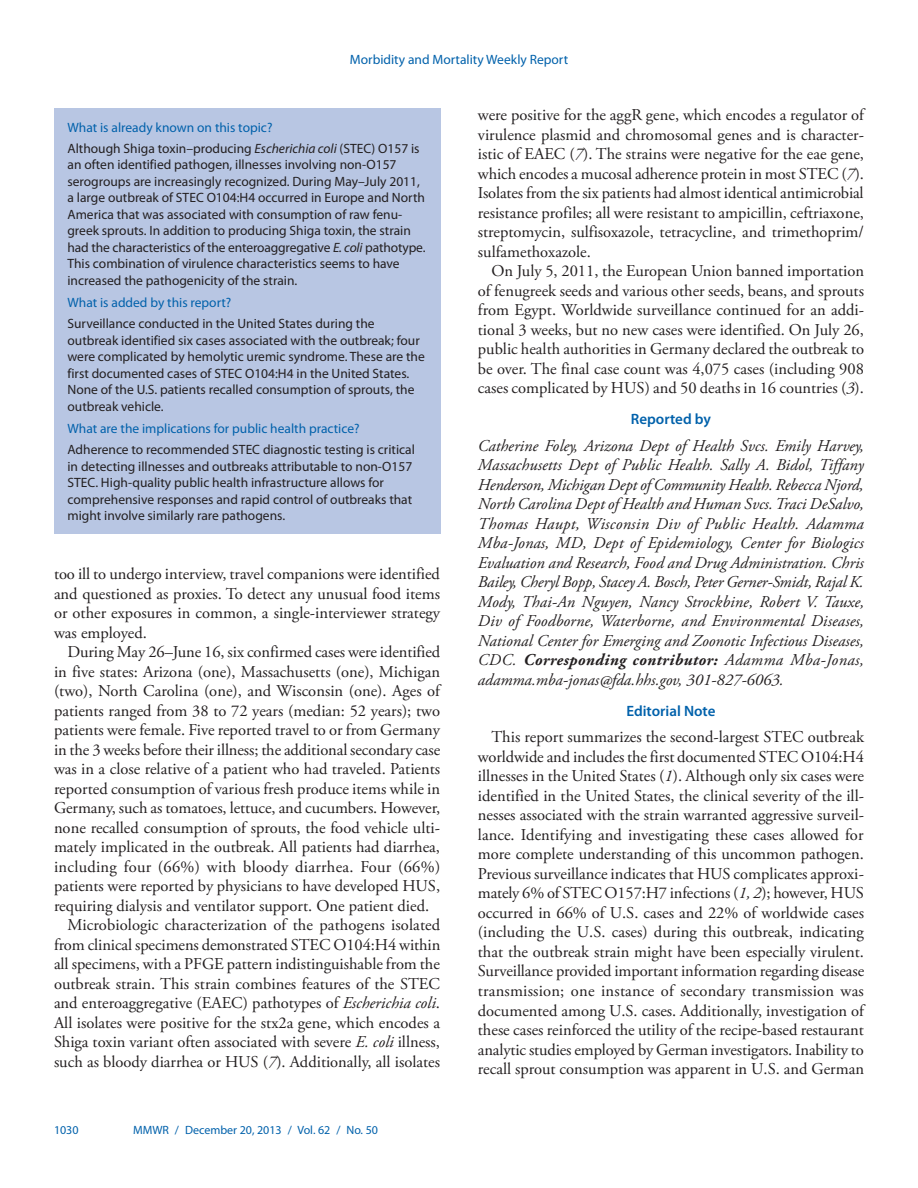
<style>
.page{position:relative;width:918px;height:1188px;background:#fff}
.page>*{position:absolute;margin:0;border:0;box-sizing:border-box;transform-origin:0 0}
.body_copy{font:16.5px/19.5px "Adobe Garamond Pro";color:#231f20;text-align:justify}
.reported_by_text{font:italic 16.5px/19.5px "Adobe Garamond Pro";color:#231f20;text-align:justify}
.headline3{font:600 15px "Myriad Pro";color:#0161ab}
.fb_answer{font:13.5px/16.5px "Myriad Pro";color:#231f20}
.fb_question{font:13.5px "Myriad Pro";color:#0161ab}
.t1{font:12px "Myriad Pro";color:#0161ab}
.s1{font-style:italic}
.s2{font-weight:700}
</style>
<div class="page">
<div style="left:54px;top:108px;width:386px;height:426px;background:#b8c6e3"></div>
<p class="fb_question" style="left:350px;top:51px;width:220px">Morbidity and Mortality Weekly Report</p>
<p class="fb_question" style="left:68px;top:119px;width:206px">What is already known on this topic?</p>
<p class="fb_answer" style="left:68px;top:140px;width:360px">Although Shiga toxin–producing <span class="s1">Escherichia coli</span> (STEC) O157 is an often identified pathogen, illnesses involving non-O157 serogroups are increasingly recognized. During May–July 2011, a large outbreak of STEC O104:H4 occurred in Europe and North America that was associated with consumption of raw fenu&shy;greek sprouts. In addition to producing Shiga toxin, the strain had the characteristics of the enteroaggregative <span class="s1">E. coli</span> pathotype.<br>This combination of virulence characteristics seems to have increased the pathogenicity of the strain.</p>
<p class="fb_question" style="left:68px;top:294px;width:165px">What is added by this report?</p>
<p class="fb_answer" style="left:68px;top:315px;width:359px">Surveillance conducted in the United States during the outbreak identified six cases associated with the outbreak; four were complicated by hemolytic uremic syndrome. These are the first documented cases of STEC O104:H4 in the United States.<br>None of the U.S. patients recalled consumption of sprouts, the outbreak vehicle.</p>
<p class="fb_question" style="left:68px;top:420px;width:294px">What are the implications for public health practice?</p>
<p class="fb_answer" style="left:68px;top:441px;width:349px">Adherence to recommended STEC diagnostic testing is critical in detecting illnesses and outbreaks attributable to non-O157<br>STEC. High-quality public health infrastructure allows for comprehensive responses and rapid control of outbreaks that might involve similarly rare pathogens.</p>
<p class="body_copy" style="left:54px;top:565px;width:388px">too ill to undergo interview, travel companions were identified and questioned as proxies. To detect any unusual food items or other exposures in common, a single-interviewer strategy was employed.</p>
<p class="body_copy" style="left:54px;top:643px;width:388px;text-indent:13px">During May 26–June 16, six confirmed cases were identified in five states: Arizona (one), Massachusetts (one), Michigan (two), North Carolina (one), and Wisconsin (one). Ages of patients ranged from 38 to 72 years (median: 52 years); two patients were female. Five reported travel to or from Germany in the 3 weeks before their illness; the additional secondary case was in a close relative of a patient who had traveled. Patients reported consumption of various fresh produce items while in Germany, such as tomatoes, lettuce, and cucumbers. However, none recalled consumption of sprouts, the food vehicle ulti&shy;mately implicated in the outbreak. All patients had diarrhea, including four (66%) with bloody diarrhea. Four (66%) patients were reported by physicians to have developed HUS, requiring dialysis and ventilator support. One patient died.</p>
<p class="body_copy" style="left:54px;top:916px;width:388px;text-indent:13px">Microbiologic characterization of the pathogens isolated from clinical specimens demonstrated STEC O104:H4 within all specimens, with a PFGE pattern indistinguishable from the outbreak strain. This strain combines features of the STEC and enteroaggregative (EAEC) pathotypes of <span class="s1">Escherichia coli</span>.<br>All isolates were positive for the stx2a gene, which encodes a Shiga toxin variant often associated with severe <span class="s1">E. coli</span> illness, such as bloody diarrhea or HUS (<span class="s1">7</span>). Additionally, all isolates</p>
<p class="t1" style="left:54px;top:1123px;width:26px">1030</p>
<p class="t1" style="left:133px;top:1123px;width:246px">MMWR / December 20, 2013 / Vol. 62 / No. 50</p>
<p class="body_copy" style="left:478px;top:106px;width:388px">were positive for the aggR gene, which encodes a regulator of virulence plasmid and chromosomal genes and is character&shy;istic of EAEC (<span class="s1">7</span>). The strains were negative for the eae gene, which encodes a mucosal adherence protein in most STEC (<span class="s1">7</span>).<br>Isolates from the six patients had almost identical antimicrobial resistance profiles; all were resistant to ampicillin, ceftriaxone, streptomycin, sulfisoxazole, tetracycline, and trimethoprim/ sulfamethoxazole.</p>
<p class="body_copy" style="left:478px;top:262px;width:388px;text-indent:13px">On July 5, 2011, the European Union banned importation of fenugreek seeds and various other seeds, beans, and sprouts from Egypt. Worldwide surveillance continued for an addi&shy;tional 3 weeks, but no new cases were identified. On July 26, public health authorities in Germany declared the outbreak to be over. The final case count was 4,075 cases (including 908 cases complicated by HUS) and 50 deaths in 16 countries (<span class="s1">3</span>).</p>
<p class="headline3" style="left:631px;top:410px;width:82px">Reported by</p>
<p class="reported_by_text" style="left:478px;top:436px;width:388px">Catherine Foley, Arizona Dept of Health Svcs. Emily Harvey, Massachusetts Dept of Public Health. Sally A. Bidol, Tiffany Henderson, Michigan Dept of Community Health. Rebecca Njord, North Carolina Dept of Health and Human Svcs. Traci DeSalvo, Thomas Haupt, Wisconsin Div of Public Health. Adamma Mba-Jonas, MD, Dept of Epidemiology, Center for Biologics Evaluation and Research, Food and Drug Administration. Chris Bailey, Cheryl Bopp, Stacey A. Bosch, Peter Gerner-Smidt, Rajal K.<br>Mody, Thai-An Nguyen, Nancy Strockbine, Robert V. Tauxe, Div of Foodborne, Waterborne, and Environmental Diseases, National Center for Emerging and Zoonotic Infectious Diseases, CDC. <span class="s2">Corresponding contributor:</span> Adamma Mba-Jonas, adamma.mba-jonas@fda.hhs.gov, 301-827-6063.</p>
<p class="headline3" style="left:626px;top:702px;width:91px">Editorial Note</p>
<p class="body_copy" style="left:478px;top:728px;width:388px;text-indent:13px">This report summarizes the second-largest STEC outbreak worldwide and includes the first documented STEC O104:H4 illnesses in the United States (<span class="s1">1</span>). Although only six cases were identified in the United States, the clinical severity of the ill&shy;nesses associated with the strain warranted aggressive surveil&shy;lance. Identifying and investigating these cases allowed for more complete understanding of this uncommon pathogen.<br>Previous surveillance indicates that HUS complicates approxi&shy;mately 6% of STEC O157:H7 infections (<span class="s1">1, 2</span>); however, HUS occurred in 66% of U.S. cases and 22% of worldwide cases (including the U.S. cases) during this outbreak, indicating that the outbreak strain might have been especially virulent.<br>Surveillance provided important information regarding disease transmission; one instance of secondary transmission was documented among U.S. cases. Additionally, investigation of these cases reinforced the utility of the recipe-based restaurant analytic studies employed by German investigators. Inability to recall sprout consumption was apparent in U.S. and German</p>
</div>
